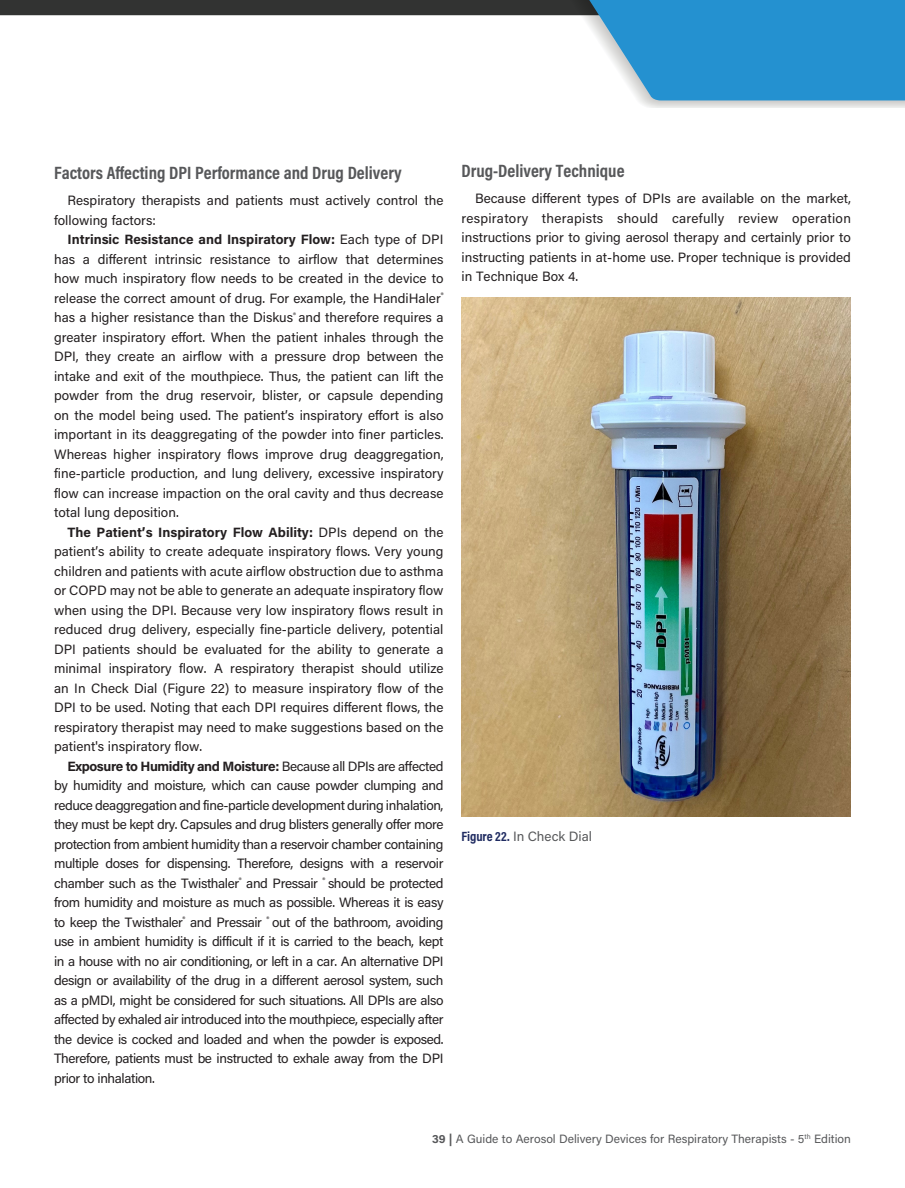
<style>
.page{position:relative;width:905px;height:1188px;background:#fff}
.page>*{position:absolute;margin:0;border:0;box-sizing:border-box;transform-origin:0 0}
.Para_Headline{font:700 18px "Acumin Pro Cond";color:#57585a}
.paragraph{font:13.5px/19.5px "Acumin Pro";color:#231f20;text-align:justify}
.figure_info{font:13.5px "Acumin Pro";color:#57585a}
.t1{font:12px "Acumin Pro";color:#57585a}
.s1{font-weight:700}
.s2{font-family:"Acumin Pro Cond";font-weight:700;color:#1f2b61}
</style>
<div class="page">
<svg style="left:0;top:0;width:904px;height:108px"></svg>
<img style="left:461px;top:297px;width:389px;height:519px">
<p class="Para_Headline" style="left:54px;top:161px;width:349px">Factors Affecting DPI Performance and Drug Delivery</p>
<p class="paragraph" style="left:54px;top:190px;width:391px;text-indent:14px">Respiratory therapists and patients must actively control the following factors:</p>
<p class="paragraph" style="left:54px;top:229px;width:391px;text-indent:14px"><span class="s1">Intrinsic Resistance and Inspiratory Flow:</span> Each type of DPI has a different intrinsic resistance to airflow that determines how much inspiratory flow needs to be created in the device to release the correct amount of drug. For example, the HandiHaler<sup>® </sup>has a higher resistance than the Diskus<sup>®</sup> and therefore requires a greater inspiratory effort. When the patient inhales through the DPI, they create an airflow with a pressure drop between the intake and exit of the mouthpiece. Thus, the patient can lift the powder from the drug reservoir, blister, or capsule depending on the model being used. The patient’s inspiratory effort is also important in its deaggregating of the powder into finer particles.<br>Whereas higher inspiratory flows improve drug deaggregation, fine-particle production, and lung delivery, excessive inspiratory flow can increase impaction on the oral cavity and thus decrease total lung deposition.</p>
<p class="paragraph" style="left:54px;top:522px;width:391px;text-indent:14px"><span class="s1">The Patient’s Inspiratory Flow Ability:</span> DPIs depend on the patient’s ability to create adequate inspiratory flows. Very young children and patients with acute airflow obstruction due to asthma or COPD may not be able to generate an adequate inspiratory flow when using the DPI. Because very low inspiratory flows result in reduced drug delivery, especially fine-particle delivery, potential DPI patients should be evaluated for the ability to generate a minimal inspiratory flow. A respiratory therapist should utilize an In Check Dial (Figure 22) to measure inspiratory flow of the DPI to be used. Noting that each DPI requires different flows, the respiratory therapist may need to make suggestions based on the patient's inspiratory flow.</p>
<p class="paragraph" style="left:54px;top:756px;width:391px;text-indent:14px"><span class="s1">Exposure to Humidity and Moisture:</span> Because all DPIs are affected by humidity and moisture, which can cause powder clumping and reduce deaggregation and fine-particle development during inhalation, they must be kept dry. Capsules and drug blisters generally offer more protection from ambient humidity than a reservoir chamber containing multiple doses for dispensing. Therefore, designs with a reservoir chamber such as the Twisthaler<sup>®</sup> and Pressair <sup>®</sup> should be protected from humidity and moisture as much as possible. Whereas it is easy to keep the Twisthaler<sup>®</sup> and Pressair <sup>®</sup> out of the bathroom, avoiding use in ambient humidity is difficult if it is carried to the beach, kept in a house with no air conditioning, or left in a car. An alternative DPI design or availability of the drug in a different aerosol system, such as a pMDI, might be considered for such situations. All DPIs are also affected by exhaled air introduced into the mouthpiece, especially after the device is cocked and loaded and when the powder is exposed.<br>Therefore, patients must be instructed to exhale away from the DPI prior to inhalation.</p>
<p class="Para_Headline" style="left:461px;top:159px;width:164px">Drug-Delivery Technique</p>
<p class="paragraph" style="left:461px;top:188px;width:391px;text-indent:14px">Because different types of DPIs are available on the market, respiratory therapists should carefully review operation instructions prior to giving aerosol therapy and certainly prior to instructing patients in at-home use. Proper technique is provided in Technique Box 4.</p>
<p class="figure_info" style="left:461px;top:827px;width:132px"><span class="s2">Figure 22.</span> In Check Dial</p>
<p class="t1" style="left:432px;top:1130px;width:420px"><span class="s1">39 |</span> A Guide to Aerosol Delivery Devices for Respiratory Therapists - 5<sup>th</sup> Edition</p>
</div>
